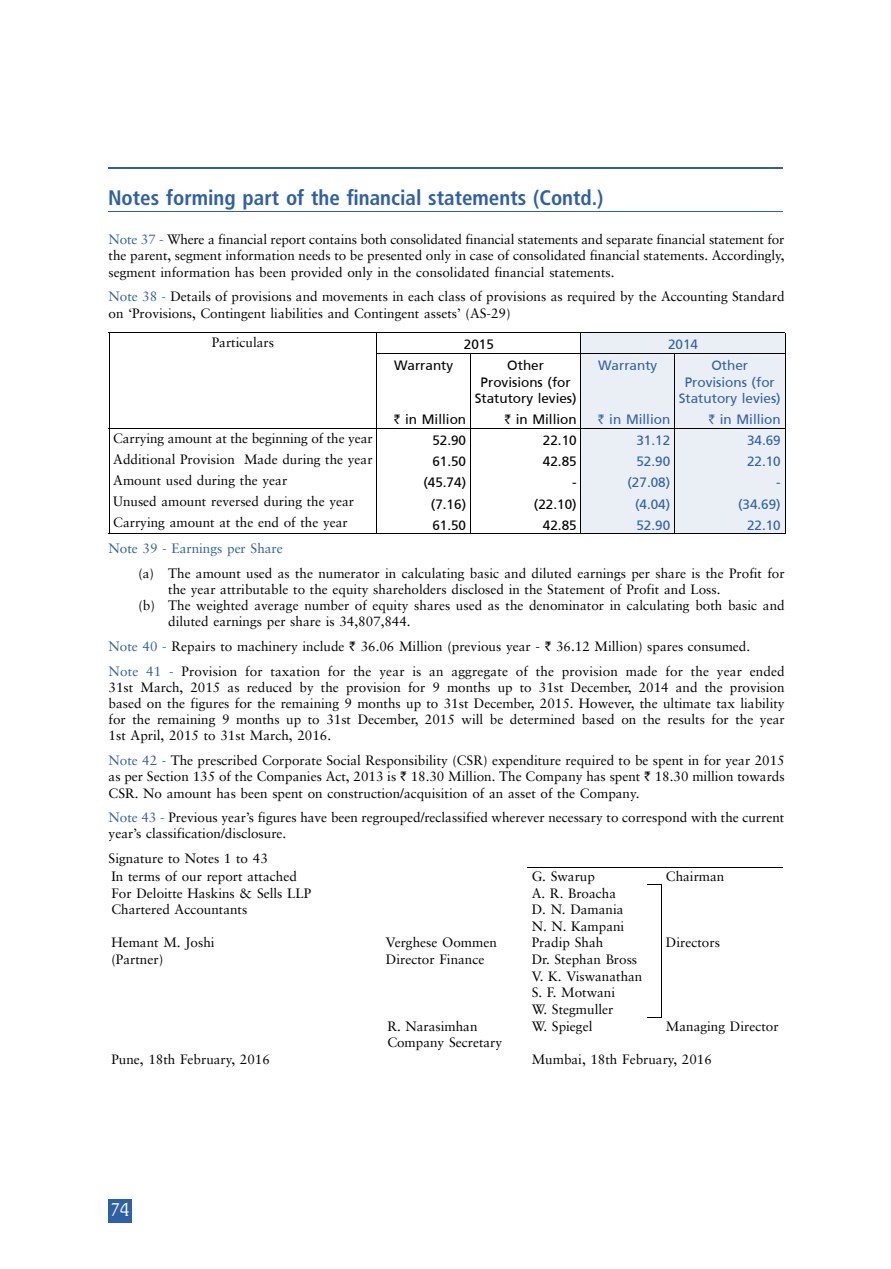
<style>
.page{position:relative;width:891px;height:1269px;background:#fff}
.page>*{position:absolute;margin:0;border:0;box-sizing:border-box;transform-origin:0 0}
.t1{font:700 condensed 21px "Frutiger LT Pro";color:#2e60a5}
.t2{font:300 18px "Seagull BT";color:#fff}
.t3{font:13.5px/16.2px "Sabon";color:#000}
.t4{font:13.5px/16.2px "Frutiger Roman";color:#000;text-align:center}
.t5{font:13.5px/16.2px "Frutiger Roman";color:#2e60a5;text-align:center}
.t6{font:13.5px "Sabon";color:#2e60a5}
.s1{color:#2e60a5}
.s2{font-family:"Rupee"}
</style>
<div class="page">
<hr style="left:108px;top:167px;width:675px;height:2px;background:#2e60a5">
<div style="left:108px;top:1199px;width:24px;height:24px;background:#2e60a5"></div>
<hr style="left:109px;top:533px;width:268px;height:1px;background:#000">
<hr style="left:377px;top:533px;width:93px;height:1px;background:#000">
<hr style="left:470px;top:533px;width:111px;height:1px;background:#000">
<hr style="left:377px;top:353px;width:93px;height:1px;background:#000">
<hr style="left:470px;top:353px;width:111px;height:1px;background:#000">
<hr style="left:109px;top:332px;width:268px;height:1px;background:#000">
<svg style="left:109px;top:333px;width:1px;height:21px"></svg>
<hr style="left:109px;top:354px;width:1px;height:53px;background:#000">
<svg style="left:109px;top:407px;width:1px;height:126px"></svg>
<hr style="left:109px;top:428px;width:268px;height:1px;background:#000">
<hr style="left:377px;top:332px;width:93px;height:1px;background:#000">
<hr style="left:470px;top:332px;width:111px;height:1px;background:#000">
<hr style="left:377px;top:354px;width:1px;height:53px;background:#000">
<hr style="left:470px;top:354px;width:1px;height:53px;background:#000">
<svg style="left:470px;top:407px;width:1px;height:126px"></svg>
<div style="left:581px;top:332px;width:205px;height:202px;background:#eaeff6"></div>
<hr style="left:377px;top:428px;width:93px;height:1px;background:#000">
<hr style="left:470px;top:428px;width:111px;height:1px;background:#000">
<hr style="left:581px;top:428px;width:94px;height:1px;background:#000">
<hr style="left:675px;top:428px;width:110px;height:1px;background:#000">
<svg style="left:647px;top:884px;width:15px;height:134px"></svg>
<hr style="left:528px;top:867px;width:119px;height:1px;background:#000">
<svg style="left:647px;top:867px;width:15px;height:1px"></svg>
<hr style="left:662px;top:867px;width:121px;height:1px;background:#000">
<hr style="left:108px;top:211px;width:675px;height:1px;background:#2e60a5">
<h1 class="t1" style="left:108px;top:185px;width:497px">Notes forming part of the financial statements (Contd.)</h1>
<p class="t3" style="left:109px;top:231px;width:677px;text-align:justify"><span class="s1">Note 37 -</span> Where a financial report contains both consolidated financial statements and separate financial statement for the parent, segment information needs to be presented only in case of consolidated financial statements. Accordingly, segment information has been provided only in the consolidated financial statements.</p>
<p class="t3" style="left:109px;top:288px;width:678px"><span class="s1">Note 38 -</span> Details of provisions and movements in each class of provisions as required by the Accounting Standard on ‘Provisions, Contingent liabilities and Contingent assets’ (AS-29)</p>
<p class="t3" style="left:212px;top:334px;width:64px">Particulars</p>
<p class="t4" style="left:464px;top:336px;width:32px">2015</p>
<p class="t5" style="left:668px;top:336px;width:32px">2014</p>
<p class="t4" style="left:394px;top:358px;width:61px">Warranty</p>
<p class="t4" style="left:475px;top:358px;width:104px">Other<br>Provisions (for<br>Statutory levies)</p>
<p class="t5" style="left:598px;top:358px;width:61px">Warranty</p>
<p class="t5" style="left:679px;top:358px;width:104px">Other<br>Provisions (for<br>Statutory levies)</p>
<p class="t4" style="left:394px;top:411px;width:74px"><span class="s2">`</span> in Million</p>
<p class="t4" style="left:504px;top:411px;width:74px"><span class="s2">`</span> in Million</p>
<p class="t5" style="left:598px;top:411px;width:74px"><span class="s2">`</span> in Million</p>
<p class="t5" style="left:708px;top:411px;width:74px"><span class="s2">`</span> in Million</p>
<p class="t3" style="left:113px;top:430px;width:261px">Carrying amount at the beginning of the year</p>
<p class="t4" style="left:432px;top:432px;width:35px">52.90</p>
<p class="t4" style="left:543px;top:432px;width:35px">22.10</p>
<p class="t5" style="left:636px;top:432px;width:35px">31.12</p>
<p class="t5" style="left:747px;top:432px;width:35px">34.69</p>
<p class="t3" style="left:113px;top:451px;width:261px">Additional Provision Made during the year</p>
<p class="t4" style="left:432px;top:453px;width:35px">61.50</p>
<p class="t4" style="left:543px;top:453px;width:35px">42.85</p>
<p class="t5" style="left:636px;top:453px;width:35px">52.90</p>
<p class="t5" style="left:747px;top:453px;width:35px">22.10</p>
<p class="t3" style="left:113px;top:472px;width:176px">Amount used during the year</p>
<p class="t4" style="left:423px;top:474px;width:44px">(45.74)</p>
<p class="t4" style="left:572px;top:474px;width:6px">-</p>
<p class="t5" style="left:627px;top:474px;width:44px">(27.08)</p>
<p class="t5" style="left:776px;top:474px;width:6px">-</p>
<p class="t3" style="left:113px;top:493px;width:242px">Unused amount reversed during the year</p>
<p class="t4" style="left:431px;top:496px;width:37px">(7.16)</p>
<p class="t4" style="left:534px;top:496px;width:44px">(22.10)</p>
<p class="t5" style="left:635px;top:496px;width:37px">(4.04)</p>
<p class="t5" style="left:738px;top:496px;width:44px">(34.69)</p>
<p class="t3" style="left:113px;top:514px;width:236px">Carrying amount at the end of the year</p>
<p class="t4" style="left:432px;top:517px;width:35px">61.50</p>
<p class="t4" style="left:543px;top:517px;width:35px">42.85</p>
<p class="t5" style="left:636px;top:517px;width:35px">52.90</p>
<p class="t5" style="left:747px;top:517px;width:35px">22.10</p>
<p class="t6" style="left:109px;top:540px;width:176px">Note 39 - Earnings per Share</p>
<p class="t3" style="left:138px;top:565px;width:648px">(a) The amount used as the numerator in calculating basic and diluted earnings per share is the Profit for</p>
<p class="t3" style="left:168px;top:581px;width:554px">the year attributable to the equity shareholders disclosed in the Statement of Profit and Loss.</p>
<p class="t3" style="left:138px;top:597px;width:648px">(b) The weighted average number of equity shares used as the denominator in calculating both basic and</p>
<p class="t3" style="left:168px;top:613px;width:244px">diluted earnings per share is 34,807,844.</p>
<p class="t3" style="left:109px;top:634px;width:678px;line-height:24.8px"><span class="s1">Note 40 -</span> Repairs to machinery include <span class="s2">`</span> 36.06 Million (previous year - <span class="s2">`</span> 36.12 Million) spares consumed.<br><span class="s1">Note 41 -</span> Provision for taxation for the year is an aggregate of the provision made for the year ended</p>
<p class="t3" style="left:109px;top:679px;width:678px;text-align:justify">31st March, 2015 as reduced by the provision for 9 months up to 31st December, 2014 and the provision based on the figures for the remaining 9 months up to 31st December, 2015. However, the ultimate tax liability for the remaining 9 months up to 31st December, 2015 will be determined based on the results for the year 1st April, 2015 to 31st March, 2016.</p>
<p class="t3" style="left:109px;top:752px;width:678px;text-align:justify"><span class="s1">Note 42 -</span> The prescribed Corporate Social Responsibility (CSR) expenditure required to be spent in for year 2015 as per Section 135 of the Companies Act, 2013 is <span class="s2">`</span> 18.30 Million. The Company has spent <span class="s2">`</span> 18.30 million towards CSR. No amount has been spent on construction/acquisition of an asset of the Company.</p>
<p class="t3" style="left:109px;top:809px;width:677px"><span class="s1">Note 43 -</span> Previous year’s figures have been regrouped/reclassified wherever necessary to correspond with the current year’s classification/disclosure.</p>
<p class="t3" style="left:109px;top:850px;width:190px;line-height:17.7px">Signature to Notes 1 to 43<br>In terms of our report attached</p>
<p class="t3" style="left:532px;top:868px;width:65px">G. Swarup</p>
<p class="t3" style="left:666px;top:868px;width:60px">Chairman</p>
<p class="t3" style="left:111px;top:885px;width:201px">For Deloitte Haskins &amp; Sells LLP</p>
<p class="t3" style="left:532px;top:885px;width:86px">A. R. Broacha</p>
<p class="t3" style="left:111px;top:901px;width:137px">Chartered Accountants</p>
<p class="t3" style="left:532px;top:901px;width:94px;line-height:16.6px">D. N. Damania<br>N. N. Kampani</p>
<p class="t3" style="left:111px;top:935px;width:105px">Hemant M. Joshi</p>
<p class="t3" style="left:386px;top:935px;width:112px">Verghese Oommen</p>
<p class="t3" style="left:532px;top:935px;width:73px">Pradip Shah</p>
<p class="t3" style="left:666px;top:935px;width:55px">Directors</p>
<p class="t3" style="left:111px;top:951px;width:53px">(Partner)</p>
<p class="t3" style="left:386px;top:951px;width:100px">Director Finance</p>
<p class="t3" style="left:532px;top:951px;width:112px;line-height:16.6px">Dr. Stephan Bross<br>V. K. Viswanathan<br>S. F. Motwani<br>W. Stegmuller</p>
<p class="t3" style="left:387px;top:1018px;width:92px">R. Narasimhan</p>
<p class="t3" style="left:532px;top:1018px;width:62px">W. Spiegel</p>
<p class="t3" style="left:666px;top:1018px;width:114px">Managing Director</p>
<p class="t3" style="left:387px;top:1034px;width:116px">Company Secretary</p>
<p class="t3" style="left:111px;top:1051px;width:160px">Pune, 18th February, 2016</p>
<p class="t3" style="left:532px;top:1051px;width:182px">Mumbai, 18th February, 2016</p>
<h2 class="t2" style="left:110px;top:1198px;width:21px">74</h2>
</div>
